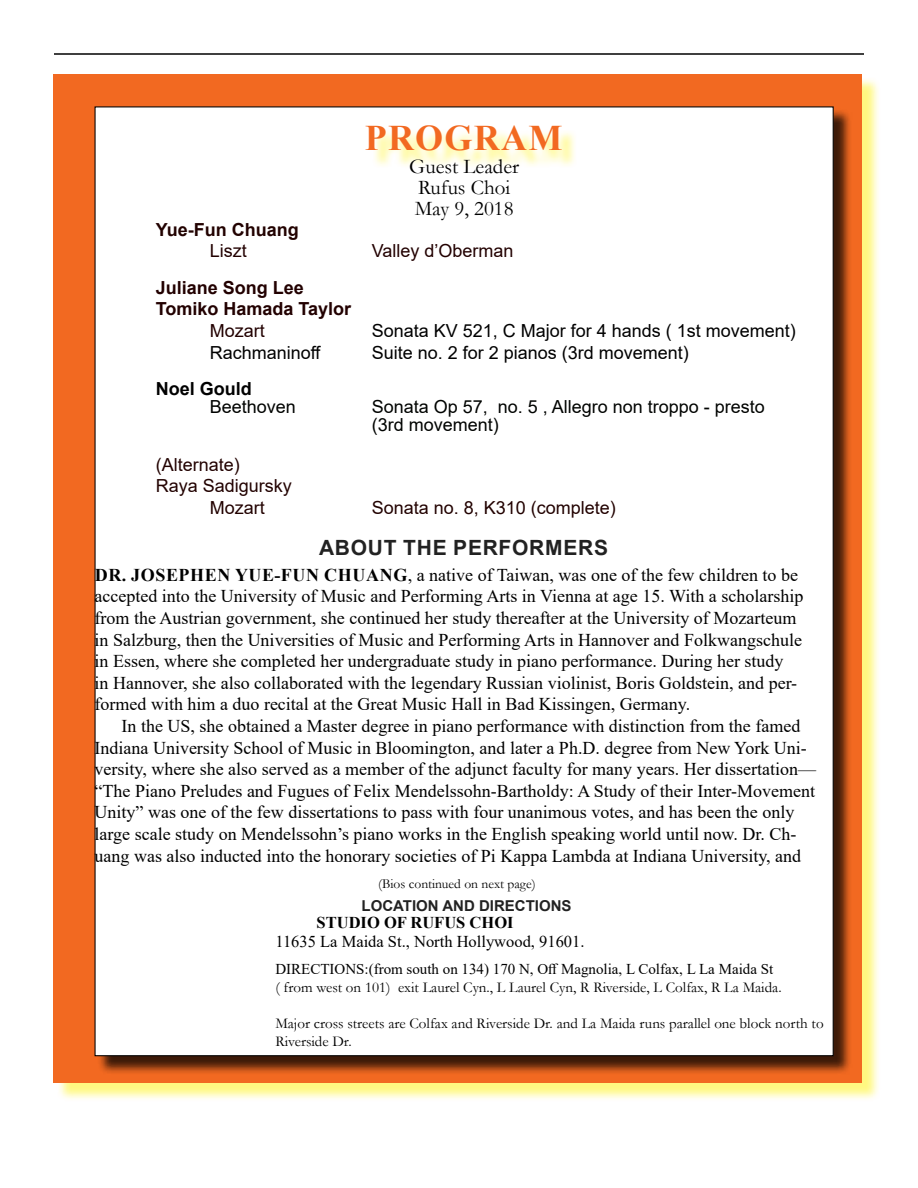
<style>
.page{position:relative;width:918px;height:1188px;background:#fff}
.page>*{position:absolute;margin:0;border:0;box-sizing:border-box;transform-origin:0 0}
.t1{font:700 36px "Times New Roman";color:#f26921}
.t2{font:21px/21px "Garamond";color:#000}
.t3{font:700 21px "Arial";letter-spacing:.035em;color:#222}
.t4{font:18px/21.6px "Times New Roman";color:#000}
.t5{font:18px "Arial";color:#000}
.t6{font:18px/18px "Arial";color:#000300}
.t7{font:18px "Arial";color:#220200}
.t8{font:700 18px/21.6px "Arial";color:#200}
.t9{font:18px "Arial";color:#200}
.t10{font:700 18px "Times New Roman";letter-spacing:.035em;color:#000}
.t11{font:700 18px "Arial";color:#220200}
.t12{font:700 18px "Arial";color:#000}
.t13{font:16.5px "Times New Roman";color:#000}
.t14{font:700 16.5px "Times New Roman";color:#000}
.t15{font:15px/18px "Garamond";color:#000}
.t16{font:15px "Times New Roman";color:#000}
.t17{font:700 15px "Arial";color:#222}
.t18{font:13.5px "Garamond";color:#000}
.s1{font-weight:700}
</style>
<div class="page">
<div style="left:56px;top:77px;width:825px;height:1025px;background:#fff200;opacity:.5"></div>
<div style="left:54px;top:74px;width:808px;height:1009px;background:#f26921"></div>
<div style="left:97px;top:108px;width:755px;height:967px;background:#000;opacity:.75"></div>
<div style="left:95px;top:106px;width:739px;height:950px;background:#fff;border:1px solid #000"></div>
<div style="left:369px;top:128px;width:210px;height:42px;background:#fff200;opacity:.5"></div>
<hr style="left:54px;top:53px;width:810px;height:2px;background:#000">
<h1 class="t1" style="left:365px;top:112px;width:140px">PROGRAM</h1>
<p class="t2" style="left:409px;top:155px;width:111px">Guest Leader<br>Rufus Choi<br>May 9, 2018</p>
<p class="t11" style="left:156px;top:217px;width:145px">Yue-Fun Chuang</p>
<p class="t9" style="left:210px;top:238px;width:39px">Liszt</p>
<p class="t9" style="left:372px;top:238px;width:143px">Valley d’Oberman</p>
<p class="t8" style="left:156px;top:277px;width:197px">Juliane Song Lee<br>Tomiko Hamada Taylor</p>
<p class="t9" style="left:210px;top:318px;width:57px">Mozart</p>
<p class="t5" style="left:372px;top:318px;width:426px">Sonata KV 521, C Major for 4 hands ( 1st movement)</p>
<p class="t5" style="left:210px;top:340px;width:113px">Rachmaninoff</p>
<p class="t5" style="left:372px;top:340px;width:319px">Suite no. 2 for 2 pianos (3rd movement)</p>
<p class="t12" style="left:156px;top:376px;width:98px">Noel Gould</p>
<p class="t6" style="left:210px;top:398px;width:88px">Beethoven</p>
<p class="t6" style="left:372px;top:398px;width:395px">Sonata Op 57, no. 5 , Allegro non troppo - presto (3rd movement)</p>
<p class="t7" style="left:156px;top:452px;width:86px">(Alternate)</p>
<p class="t7" style="left:156px;top:474px;width:138px">Raya Sadigursky</p>
<p class="t7" style="left:210px;top:495px;width:57px">Mozart</p>
<p class="t7" style="left:372px;top:495px;width:246px">Sonata no. 8, K310 (complete)</p>
<p class="t3" style="left:319px;top:533px;width:100px">about the</p>
<p class="t3" style="left:453px;top:533px;width:32px">performer</p>
<p class="t3" style="left:594px;top:533px;width:16px">S</p>
<p class="t4" style="left:95px;top:563px;width:710px;text-indent:299px"><span class="s1">G</span>, a native of Taiwan, was one of the few children to be accepted into the University of Music and Performing Arts in Vienna at age 15. With a scholarship from the Austrian government, she continued her study thereafter at the University of Mozarteum in Salzburg, then the Universities of Music and Performing Arts in Hannover and Folkwangschule in Essen, where she completed her undergraduate study in piano performance. During her study<br>in Hannover, she also collaborated with the legendary Russian violinist, Boris Goldstein, and per&shy;formed with him a duo recital at the Great Music Hall in Bad Kissingen, Germany.</p>
<p class="t4" style="left:95px;top:715px;width:723px;text-indent:27px">In the US, she obtained a Master degree in piano performance with distinction from the famed Indiana University School of Music in Bloomington, and later a Ph.D. degree from New York Uni&shy;versity, where she also served as a member of the adjunct faculty for many years. Her dissertation— “The Piano Preludes and Fugues of Felix Mendelssohn-Bartholdy: A Study of their Inter-Movement Unity” was one of the few dissertations to pass with four unanimous votes, and has been the only large scale study on Mendelssohn’s piano works in the English speaking world until now. Dr. Ch&shy;uang was also inducted into the honorary societies of Pi Kappa Lambda at Indiana University, and</p>
<p class="t10" style="left:95px;top:562px;width:272px">DR. JO SEPHEN YUE-FUN CHUAN</p>
<p class="t18" style="left:378px;top:875px;width:159px">(Bios continued on next page)</p>
<p class="t17" style="left:362px;top:895px;width:211px">LOCATION AND DIRECTIONS</p>
<p class="t14" style="left:317px;top:910px;width:198px">STUDIO OF RUFUS CHOI</p>
<p class="t13" style="left:275px;top:930px;width:311px">11635 La Maida St., North Hollywood, 91601.</p>
<p class="t16" style="left:275px;top:959px;width:499px">DIRECTIONS:(from south on 134) 170 N, Off Magnolia, L Colfax, L La Maida St</p>
<p class="t15" style="left:275px;top:978px;width:508px">( from west on 101) exit Laurel Cyn., L Laurel Cyn, R Riverside, L Colfax, R La Maida.</p>
<p class="t15" style="left:275px;top:1014px;width:550px">Major cross streets are Colfax and Riverside Dr. and La Maida runs parallel one block north to<br>Riverside Dr.</p>
</div>
